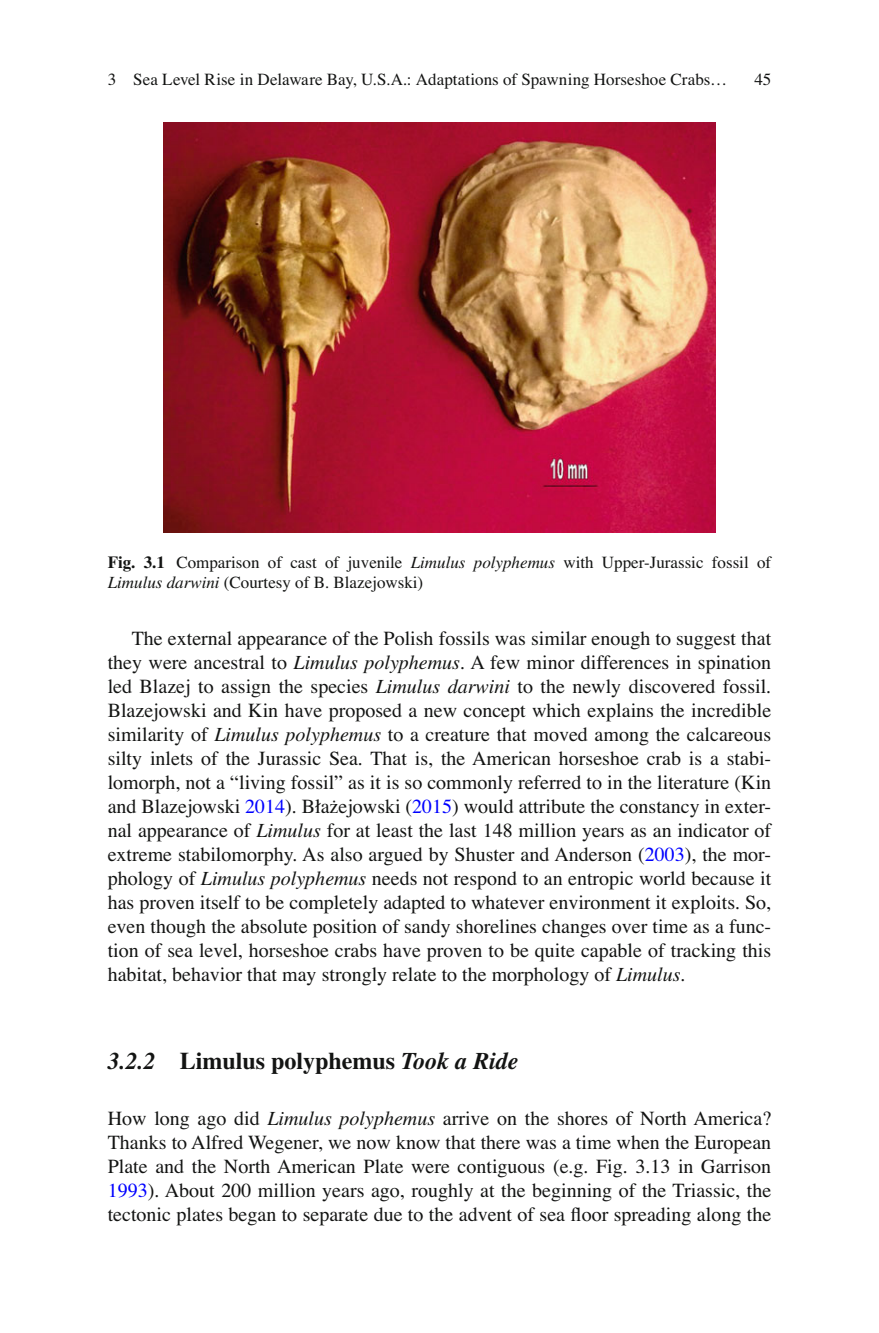
<style>
.page{position:relative;width:879px;height:1333px;background:#fff}
.page>*{position:absolute;margin:0;border:0;box-sizing:border-box;transform-origin:0 0}
.t1{font:700 24px "Hmcspv Gsyssr Times";color:#131413}
.t2{font:20px/24px "Mgchcj Fqfdsm Times";color:#131413;text-align:justify}
.t3{font:17px/20px "Mgchcj Fqfdsm Times";color:#131413}
.s1{font-family:"Hmcspv Gsyssr Times";font-weight:700}
.s2{font-family:"Jqwsrk Xjptxc Times";font-style:italic}
.s3{color:#00f}
.s4{font-family:"Mpbjmf Ngkrmj STIX General"}
.s5{font-family:"Rmldml Hqxdll Times";font-style:italic}
</style>
<div class="page">
<img style="left:163px;top:122px;width:552px;height:410px">
<p class="t3" style="left:108px;top:71px;width:621px">3 Sea Level Rise in Delaware Bay, U.S.A.: Adaptations of Spawning Horseshoe Crabs…</p>
<p class="t3" style="left:754px;top:71px;width:18px">45</p>
<p class="t3" style="left:108px;top:553px;width:665px"><span class="s1">Fig. 3.1</span> Comparison of cast of juvenile <span class="s2">Limulus polyphemus</span> with Upper-Jurassic fossil of<br><span class="s2">Limulus darwini</span> (Courtesy of B. Blazejowski)</p>
<p class="t2" style="left:108px;top:628px;width:665px;text-indent:24px">The external appearance of the Polish fossils was similar enough to suggest that they were ancestral to <span class="s2">Limulus polyphemus</span> . A few minor differences in spination led Blazej to assign the species <span class="s2">Limulus darwini</span> to the newly discovered fossil.<br>Blazejowski and Kin have proposed a new concept which explains the incredible similarity of <span class="s2">Limulus polyphemus</span> to a creature that moved among the calcareous silty inlets of the Jurassic Sea. That is, the American horseshoe crab is a stabi&shy;lomorph, not a “living fossil” as it is so commonly referred to in the literature (Kin and Blazejowski <span class="s3">2014</span> ). Bła<span class="s4">ż</span>ejowski ( <span class="s3">2015</span> ) would attribute the constancy in exter&shy;nal appearance of <span class="s2">Limulus</span> for at least the last 148 million years as an indicator of extreme stabilomorphy. As also argued by Shuster and Anderson ( <span class="s3">2003</span> ), the mor&shy;phology of <span class="s2">Limulus polyphemus</span> needs not respond to an entropic world because it has proven itself to be completely adapted to whatever environment it exploits. So, even though the absolute position of sandy shorelines changes over time as a func&shy;tion of sea level, horseshoe crabs have proven to be quite capable of tracking this habitat, behavior that may strongly relate to the morphology of <span class="s2">Limulus</span> .</p>
<p class="t1" style="left:108px;top:1052px;width:413px"><span class="s5">3.2.2</span> Limulus polyphemus <span class="s5">Took a Ride</span></p>
<p class="t2" style="left:108px;top:1108px;width:665px">How long ago did <span class="s2">Limulus polyphemus</span> arrive on the shores of North America?<br>Thanks to Alfred Wegener, we now know that there was a time when the European Plate and the North American Plate were contiguous (e.g. Fig. 3.13 in Garrison <span class="s3">1993</span> ). About 200 million years ago, roughly at the beginning of the Triassic, the tectonic plates began to separate due to the advent of sea floor spreading along the</p>
</div>
